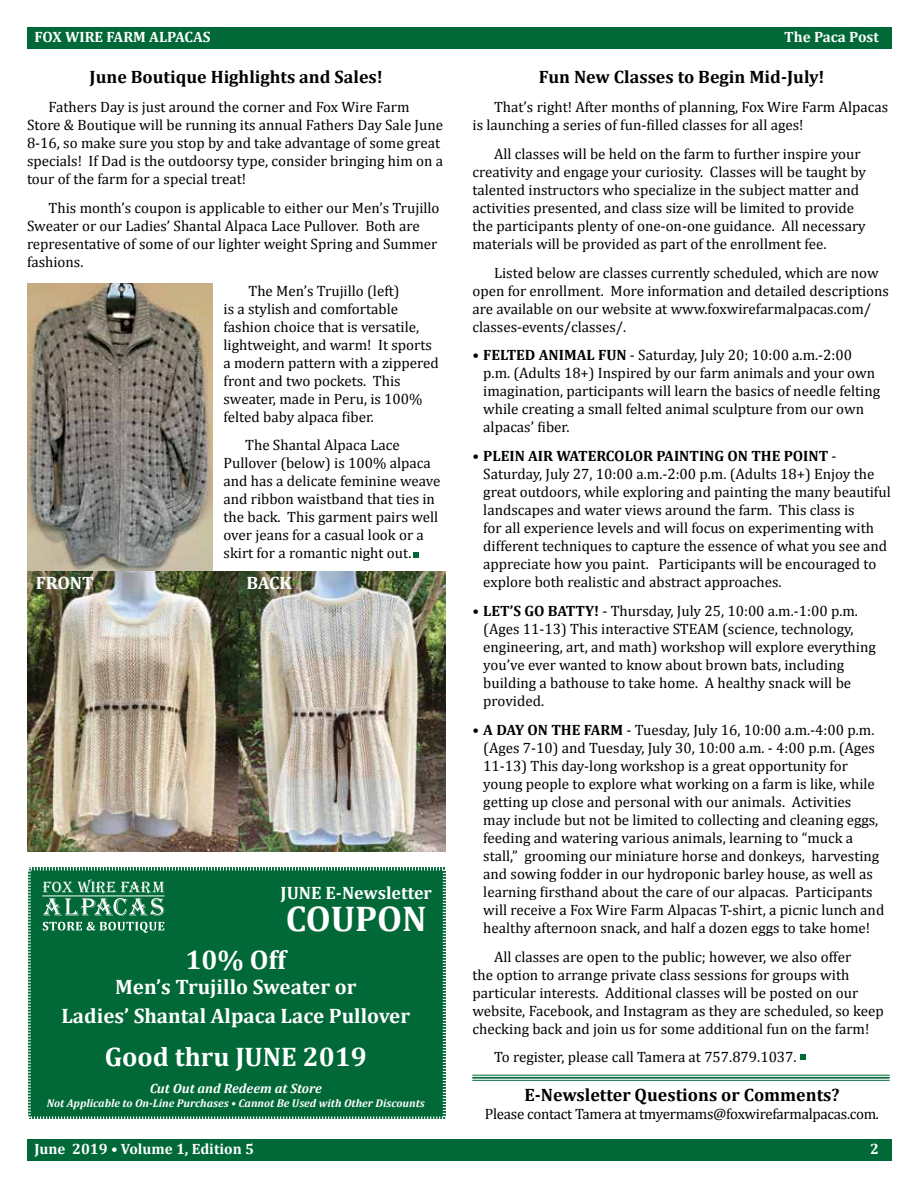
<style>
.page{position:relative;width:918px;height:1188px;background:#fff}
.page>*{position:absolute;margin:0;border:0;box-sizing:border-box;transform-origin:0 0}
.t1{font:700 36px "Cambria";color:#fff}
.t2{font:700 27px "Cambria";color:#fff}
.t3{font:700 21px/28.8px "Cambria";color:#fff;text-align:center}
.t4{font:700 18px "Cambria";color:#000}
.t5{font:700 18px "Cambria";color:#fff}
.t6{font:15px/18px "Cambria";color:#000}
.t7{font:700 15px "Cambria";color:#fff}
.t8{font:15px "Cambria";letter-spacing:-.02em;color:#000}
.t9{font:italic 700 13.5px "Cambria";color:#fff}
.t10{font:italic 700 11.25px "Cambria";color:#fff}
.s1{font-weight:700}
</style>
<div class="page">
<div style="left:27px;top:1140px;width:864px;height:21px;background:#006937"></div>
<div style="left:27px;top:27px;width:864px;height:21px;background:#006937"></div>
<img style="left:27px;top:284px;width:186px;height:288px">
<div style="left:28px;top:867px;width:418px;height:252px;background:#006937"></div>
<svg style="left:43px;top:879px;width:122px;height:37px;background:#44916c"></svg>
<hr style="left:43px;top:896px;width:121px;height:1px;background:#fff">
<svg style="left:43px;top:922px;width:121px;height:11px"></svg>
<hr style="left:472px;top:1075px;width:418px;height:1px;background:#006937">
<hr style="left:472px;top:1077px;width:418px;height:2px;background:#006937">
<hr style="left:472px;top:1080px;width:418px;height:1px;background:#006937">
<svg style="left:414px;top:552px;width:5px;height:5px"></svg>
<img style="left:27px;top:572px;width:419px;height:280px">
<svg style="left:801px;top:1054px;width:5px;height:6px"></svg>
<p class="t7" style="left:35px;top:26px;width:177px">FOX WIRE FARM ALPACAS</p>
<p class="t7" style="left:784px;top:26px;width:96px">The Paca Post</p>
<p class="t4" style="left:90px;top:64px;width:295px">June Boutique Highlights and Sales!</p>
<p class="t6" style="left:27px;top:98px;width:418px;text-indent:22px">Fathers Day is just around the corner and Fox Wire Farm Store &amp; Boutique will be running its annual Fathers Day Sale June 8-16, so make sure you stop by and take advantage of some great specials! If Dad is the outdoorsy type, consider bringing him on a tour of the farm for a special treat!</p>
<p class="t6" style="left:27px;top:199px;width:414px;text-indent:22px">This month’s coupon is applicable to either our Men’s Trujillo Sweater or our Ladies’ Shantal Alpaca Lace Pullover. Both are representative of some of our lighter weight Spring and Summer fashions.</p>
<p class="t6" style="left:224px;top:281px;width:217px;text-indent:25px">The Men’s Trujillo (left)<br>is a stylish and comfortable fashion choice that is versatile, lightweight, and warm! It sports a modern pattern with a zippered front and two pockets. This sweater, made in Peru, is 100% felted baby alpaca fiber.</p>
<p class="t6" style="left:224px;top:436px;width:218px;text-indent:22px">The Shantal Alpaca Lace<br>Pullover (below) is 100% alpaca and has a delicate feminine weave and ribbon waistband that ties in the back. This garment pairs well over jeans for a casual look or a skirt for a romantic night out.</p>
<p class="t5" style="left:36px;top:570px;width:59px">FRONT</p>
<p class="t5" style="left:246px;top:570px;width:47px">BACK</p>
<p class="t5" style="left:281px;top:880px;width:153px">JUNE E-Newsletter</p>
<h1 class="t1" style="left:286px;top:893px;width:142px">COUPON</h1>
<h2 class="t2" style="left:185px;top:941px;width:102px">10% Off</h2>
<h3 class="t3" style="left:61px;top:972px;width:350px">Men’s Trujillo Sweater or<br>Ladies’ Shantal Alpaca Lace Pullover</h3>
<h2 class="t2" style="left:105px;top:1038px;width:263px">Good thru JUNE 2019</h2>
<p class="t9" style="left:150px;top:1079px;width:174px">Cut Out and Redeem at Store</p>
<p class="t10" style="left:47px;top:1095px;width:380px">Not Applicable to On-Line Purchases • Cannot Be Used with Other Discounts</p>
<p class="t4" style="left:539px;top:64px;width:287px">Fun New Classes to Begin Mid-July!</p>
<p class="t6" style="left:472px;top:98px;width:417px;text-indent:22px">That’s right! After months of planning, Fox Wire Farm Alpacas is launching a series of fun-filled classes for all ages!</p>
<p class="t6" style="left:472px;top:145px;width:395px;text-indent:22px">All classes will be held on the farm to further inspire your creativity and engage your curiosity. Classes will be taught by talented instructors who specialize in the subject matter and activities presented, and class size will be limited to provide the participants plenty of one-on-one guidance. All necessary materials will be provided as part of the enrollment fee.</p>
<p class="t6" style="left:472px;top:263px;width:418px;text-indent:22px">Listed below are classes currently scheduled, which are now open for enrollment. More information and detailed descriptions are available on our website at www.foxwirefarmalpacas.com/ classes-events/classes/.</p>
<p class="t6" style="left:483px;top:346px;width:398px;text-indent:-11px"><span class="s1">• FELTED ANIMAL FUN</span> - Saturday, July 20; 10:00 a.m.-2:00 p.m. (Adults 18+) Inspired by our farm animals and your own imagination, participants will learn the basics of needle felting while creating a small felted animal sculpture from our own alpacas’ fiber.</p>
<p class="t6" style="left:483px;top:447px;width:409px;text-indent:-11px"><span class="s1">• PLEIN AIR WATERCOLOR PAINTING ON THE POINT</span> - Saturday, July 27, 10:00 a.m.-2:00 p.m. (Adults 18+) Enjoy the great outdoors, while exploring and painting the many beautiful landscapes and water views around the farm. This class is<br>for all experience levels and will focus on experimenting with different techniques to capture the essence of what you see and appreciate how you paint. Participants will be encouraged to explore both realistic and abstract approaches.</p>
<p class="t6" style="left:483px;top:602px;width:394px;text-indent:-11px"><span class="s1">• LET’S GO BATTY!</span> - Thursday, July 25, 10:00 a.m.-1:00 p.m. (Ages 11-13) This interactive STEAM (science, technology, engineering, art, and math) workshop will explore everything you’ve ever wanted to know about brown bats, including building a bathouse to take home. A healthy snack will be provided.</p>
<p class="t6" style="left:483px;top:721px;width:403px;text-indent:-11px"><span class="s1">• A DAY ON THE FARM</span> - Tuesday, July 16, 10:00 a.m.-4:00 p.m. (Ages 7-10) and Tuesday, July 30, 10:00 a.m. - 4:00 p.m. (Ages 11-13) This day-long workshop is a great opportunity for young people to explore what working on a farm is like, while getting up close and personal with our animals. Activities<br>may include but not be limited to collecting and cleaning eggs, feeding and watering various animals, learning to “muck a stall,” grooming our miniature horse and donkeys, harvesting and sowing fodder in our hydroponic barley house, as well as learning firsthand about the care of our alpacas. Participants will receive a Fox Wire Farm Alpacas T-shirt, a picnic lunch and healthy afternoon snack, and half a dozen eggs to take home!</p>
<p class="t6" style="left:472px;top:947px;width:413px;text-indent:22px">All classes are open to the public; however, we also offer<br>the option to arrange private class sessions for groups with particular interests. Additional classes will be posted on our website, Facebook, and Instagram as they are scheduled, so keep checking back and join us for some additional fun on the farm!</p>
<p class="t6" style="left:494px;top:1048px;width:304px">To register, please call Tamera at 757.879.1037.</p>
<p class="t4" style="left:524px;top:1082px;width:317px">E-Newsletter Questions or Comments?</p>
<p class="t8" style="left:485px;top:1105px;width:396px">Please contact Tamera at tmyermams@foxwirefarmalpacas.com.</p>
<p class="t7" style="left:35px;top:1139px;width:221px">June 2019 • Volume 1, Edition 5</p>
<p class="t7" style="left:870px;top:1139px;width:10px">2</p>
</div>
